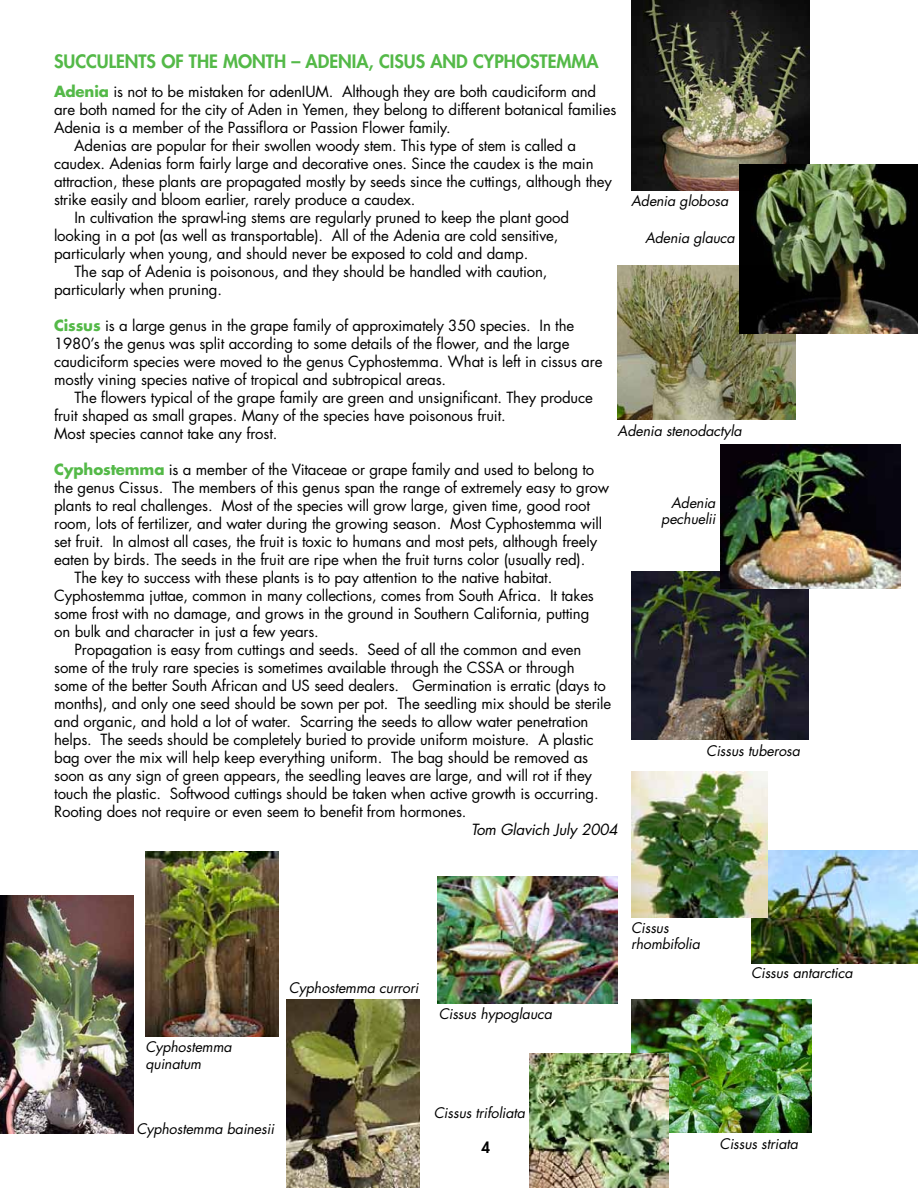
<style>
.page{position:relative;width:918px;height:1188px;background:#fff}
.page>*{position:absolute;margin:0;border:0;box-sizing:border-box;transform-origin:0 0}
.t1{font:800 18px "Futura";color:#54b948}
.t2{font:15px/18px "Futura";letter-spacing:-.01em;color:#000}
.t3{font:italic 15px "Futura";letter-spacing:-.01em;color:#000}
.t4{font:800 15px "Futura";color:#000}
.t5{font:italic 14.25px/16.5px "Futura";letter-spacing:-.01em;color:#000}
.s1{font-weight:700;color:#54b948}
</style>
<div class="page">
<img style="left:752px;top:850px;width:166px;height:113px">
<img style="left:286px;top:999px;width:134px;height:189px">
<img style="left:631px;top:571px;width:177px;height:169px">
<img style="left:631px;top:771px;width:136px;height:147px">
<img style="left:618px;top:266px;width:177px;height:154px">
<img style="left:720px;top:444px;width:180px;height:145px">
<img style="left:631px;top:0;width:179px;height:190px">
<img style="left:739px;top:165px;width:179px;height:169px">
<img style="left:146px;top:852px;width:133px;height:184px">
<img style="left:0;top:896px;width:134px;height:238px">
<img style="left:631px;top:999px;width:180px;height:133px">
<img style="left:437px;top:876px;width:181px;height:127px">
<img style="left:530px;top:1053px;width:138px;height:135px">
<p class="t1" style="left:54px;top:50px;width:264px">SUCCULENTS OF THE MONTH – ADENIA</p>
<p class="t1" style="left:369px;top:50px;width:31px">, CISUS</p>
<p class="t1" style="left:430px;top:50px;width:14px">AND</p>
<p class="t1" style="left:473px;top:50px;width:43px">CYPHOSTE</p>
<p class="t1" style="left:557px;top:50px;width:44px">MMA</p>
<p class="t2" style="left:54px;top:82px;width:544px"><span class="s1">Adenia</span> is not to be mistaken for adenIUM. Although they are both caudiciform and</p>
<p class="t2" style="left:54px;top:100px;width:564px">are both named for the city of Aden in Yemen, they belong to different botanical families</p>
<p class="t2" style="left:54px;top:118px;width:398px">Adenia is a member of the Passiflora or Passion Flower family.</p>
<p class="t2" style="left:74px;top:136px;width:503px">Adenias are popular for their swollen woody stem. This type of stem is called a</p>
<p class="t2" style="left:54px;top:154px;width:541px">caudex. Adenias form fairly large and decorative ones. Since the caudex is the main</p>
<p class="t2" style="left:54px;top:172px;width:560px">attraction, these plants are propagated mostly by seeds since the cuttings, although they</p>
<p class="t2" style="left:54px;top:190px;width:363px">strike easily and bloom earlier, rarely produce a caudex.</p>
<p class="t2" style="left:74px;top:208px;width:496px">In cultivation the sprawl-ing stems are regularly pruned to keep the plant good</p>
<p class="t2" style="left:54px;top:226px;width:506px">looking in a pot (as well as transportable). All of the Adenia are cold sensitive,</p>
<p class="t2" style="left:54px;top:244px;width:476px">particularly when young, and should never be exposed to cold and damp.</p>
<p class="t2" style="left:74px;top:262px;width:475px">The sap of Adenia is poisonous, and they should be handled with caution,</p>
<p class="t2" style="left:54px;top:280px;width:169px">particularly when pruning.</p>
<p class="t2" style="left:54px;top:316px;width:550px"><span class="s1">Cissus</span> is a large genus in the grape family of approximately 350 species. In the 1980’s the genus was split according to some details of the flower, and the large caudiciform species were moved to the genus Cyphostemma. What is left in cissus are mostly vining species native of tropical and subtropical areas.</p>
<p class="t2" style="left:54px;top:388px;width:540px;text-indent:20px">The flowers typical of the grape family are green and unsignificant. They produce fruit shaped as small grapes. Many of the species have poisonous fruit.<br>Most species cannot take any frost.</p>
<p class="t2" style="left:54px;top:460px;width:542px"><span class="s1">Cyphostemma</span> is a member of the Vitaceae or grape family and used to belong to</p>
<p class="t2" style="left:54px;top:478px;width:557px">the genus Cissus. The members of this genus span the range of extremely easy to grow</p>
<p class="t2" style="left:54px;top:496px;width:537px">plants to real challenges. Most of the species will grow large, given time, good root</p>
<p class="t2" style="left:54px;top:514px;width:550px">room, lots of fertilizer, and water during the growing season. Most Cyphostemma will</p>
<p class="t2" style="left:54px;top:532px;width:545px">set fruit. In almost all cases, the fruit is toxic to humans and most pets, although freely</p>
<p class="t2" style="left:54px;top:550px;width:533px">eaten by birds. The seeds in the fruit are ripe when the fruit turns color (usually red).</p>
<p class="t2" style="left:74px;top:568px;width:479px">The key to success with these plants is to pay attention to the native habitat.</p>
<p class="t2" style="left:54px;top:586px;width:541px">Cyphostemma juttae, common in many collections, comes from South Africa. It takes</p>
<p class="t2" style="left:54px;top:604px;width:537px">some frost with no damage, and grows in the ground in Southern California, putting</p>
<p class="t2" style="left:54px;top:622px;width:266px">on bulk and character in just a few years.</p>
<p class="t2" style="left:74px;top:640px;width:508px">Propagation is easy from cuttings and seeds. Seed of all the common and even</p>
<p class="t2" style="left:54px;top:658px;width:522px">some of the truly rare species is sometimes available through the CSSA or through</p>
<p class="t2" style="left:54px;top:676px;width:553px">some of the better South African and US seed dealers. Germination is erratic (days to</p>
<p class="t2" style="left:54px;top:694px;width:559px">months), and only one seed should be sown per pot. The seedling mix should be sterile</p>
<p class="t2" style="left:54px;top:712px;width:536px">and organic, and hold a lot of water. Scarring the seeds to allow water penetration</p>
<p class="t2" style="left:54px;top:730px;width:541px">helps. The seeds should be completely buried to provide uniform moisture. A plastic</p>
<p class="t2" style="left:54px;top:748px;width:536px">bag over the mix will help keep everything uniform. The bag should be removed as</p>
<p class="t2" style="left:54px;top:766px;width:539px">soon as any sign of green appears, the seedling leaves are large, and will rot if they</p>
<p class="t2" style="left:54px;top:784px;width:546px">touch the plastic. Softwood cuttings should be taken when active growth is occurring.</p>
<p class="t2" style="left:54px;top:802px;width:414px">Rooting does not require or even seem to benefit from hormones.</p>
<p class="t3" style="left:471px;top:819px;width:148px">Tom Glavich July 2004</p>
<p class="t5" style="left:631px;top:192px;width:99px">Adenia globosa</p>
<p class="t5" style="left:645px;top:229px;width:91px">Adenia glauca</p>
<p class="t5" style="left:618px;top:423px;width:126px">Adenia stenodactyla</p>
<p class="t5" style="left:661px;top:494px;width:56px;text-align:right">Adenia pechuelii</p>
<p class="t5" style="left:706px;top:742px;width:95px">Cissus tuberosa</p>
<p class="t5" style="left:146px;top:1039px;width:88px">Cyphostemma quinatum</p>
<p class="t5" style="left:289px;top:980px;width:131px">Cyphostemma currori</p>
<p class="t5" style="left:136px;top:1120px;width:139px">Cyphostemma bainesii</p>
<p class="t5" style="left:439px;top:1005px;width:115px">Cissus hypoglauca</p>
<p class="t5" style="left:434px;top:1104px;width:93px">Cissus trifoliata</p>
<p class="t4" style="left:482px;top:1137px;width:10px">4</p>
<p class="t5" style="left:631px;top:919px;width:70px">Cissus rhombifolia</p>
<p class="t5" style="left:751px;top:964px;width:103px">Cissus antarctica</p>
<p class="t5" style="left:720px;top:1135px;width:80px">Cissus striata</p>
</div>
